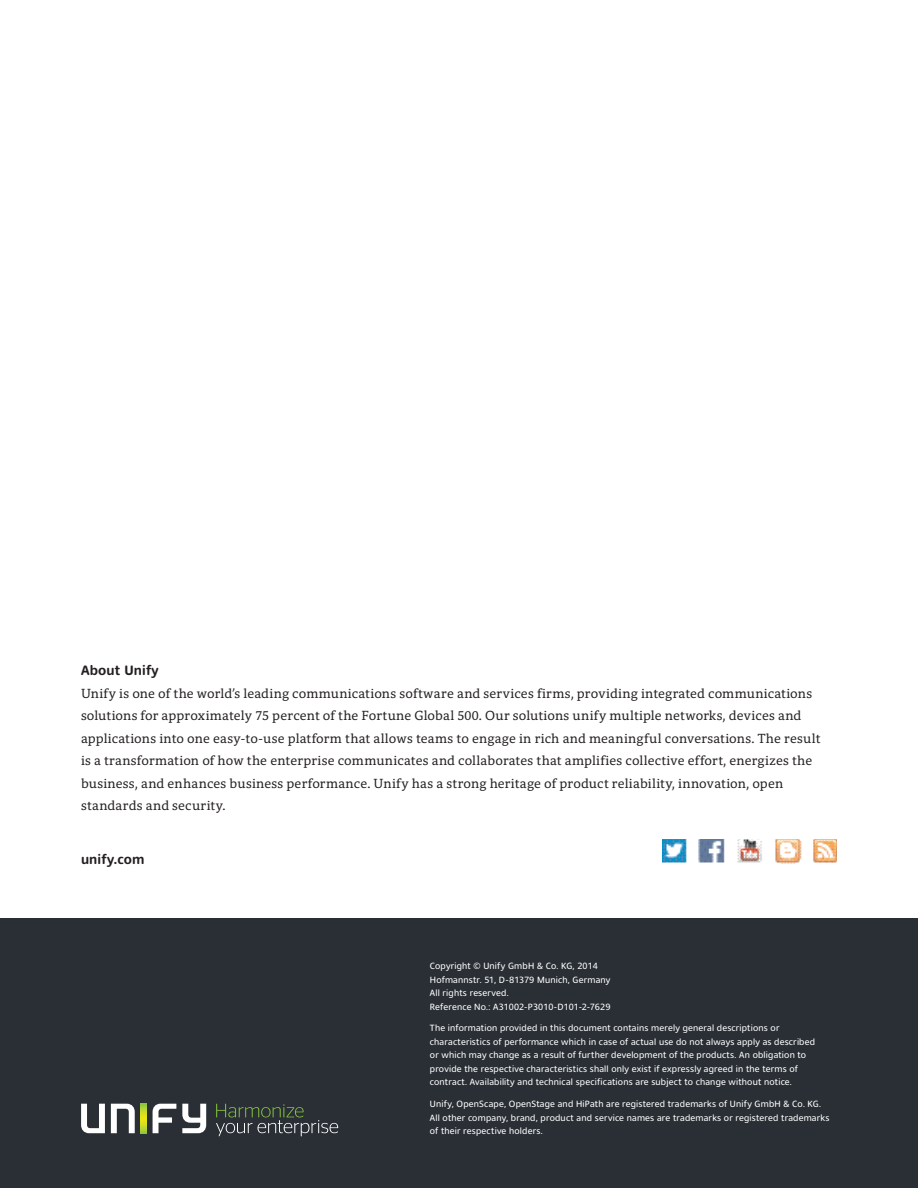
<style>
.page{position:relative;width:918px;height:1188px;background:#fff}
.page>*{position:absolute;margin:0;border:0;box-sizing:border-box;transform-origin:0 0}
.t1{font:13.5px/22.5px "Harmony Serif";letter-spacing:.015em;color:#231f20}
.t2{font:700 13.5px "Harmony Sans";letter-spacing:.01em;color:#231f20}
.t3{font:9px/13.5px "Harmony Sans";letter-spacing:.025em;color:#fff}
</style>
<div class="page">
<div style="left:0;top:918px;width:918px;height:270px;background:#292f35"></div>
<svg style="left:216px;top:1104px;width:122px;height:32px"></svg>
<svg style="left:81px;top:1104px;width:125px;height:30px"></svg>
<img style="left:663px;top:840px;width:174px;height:24px">
<h1 class="t2" style="left:81px;top:662px;width:79px">About Unify</h1>
<p class="t1" style="left:81px;top:682px;width:741px">Unify is one of the world’s leading communications software and services firms, providing integrated communications solutions for approximately 75 percent of the Fortune Global 500. Our solutions unify multiple networks, devices and applications into one easy-to-use platform that allows teams to engage in rich and meaningful conversations. The result is a transformation of how the enterprise communicates and collaborates that amplifies collective effort, energizes the business, and enhances business performance. Unify has a strong heritage of product reliability, innovation, open standards and security.</p>
<h1 class="t2" style="left:81px;top:851px;width:65px">unify.com</h1>
<p class="t3" style="left:430px;top:959px;width:182px">Copyright © Unify GmbH &amp; Co. KG, 2014<br>Hofmannstr. 51, D-81379 Munich, Germany All rights reserved.<br>Reference No.: A31002-P3010-D101-2-7629</p>
<p class="t3" style="left:430px;top:1021px;width:387px">The information provided in this document contains merely general descriptions or characteristics of performance which in case of actual use do not always apply as described or which may change as a result of further development of the products. An obligation to provide the respective characteristics shall only exist if expressly agreed in the terms of contract. Availability and technical specifications are subject to change without notice.</p>
<p class="t3" style="left:430px;top:1097px;width:401px">Unify, OpenScape, OpenStage and HiPath are registered trademarks of Unify GmbH &amp; Co. KG.<br>All other company, brand, product and service names are trademarks or registered trademarks of their respective holders.</p>
</div>
